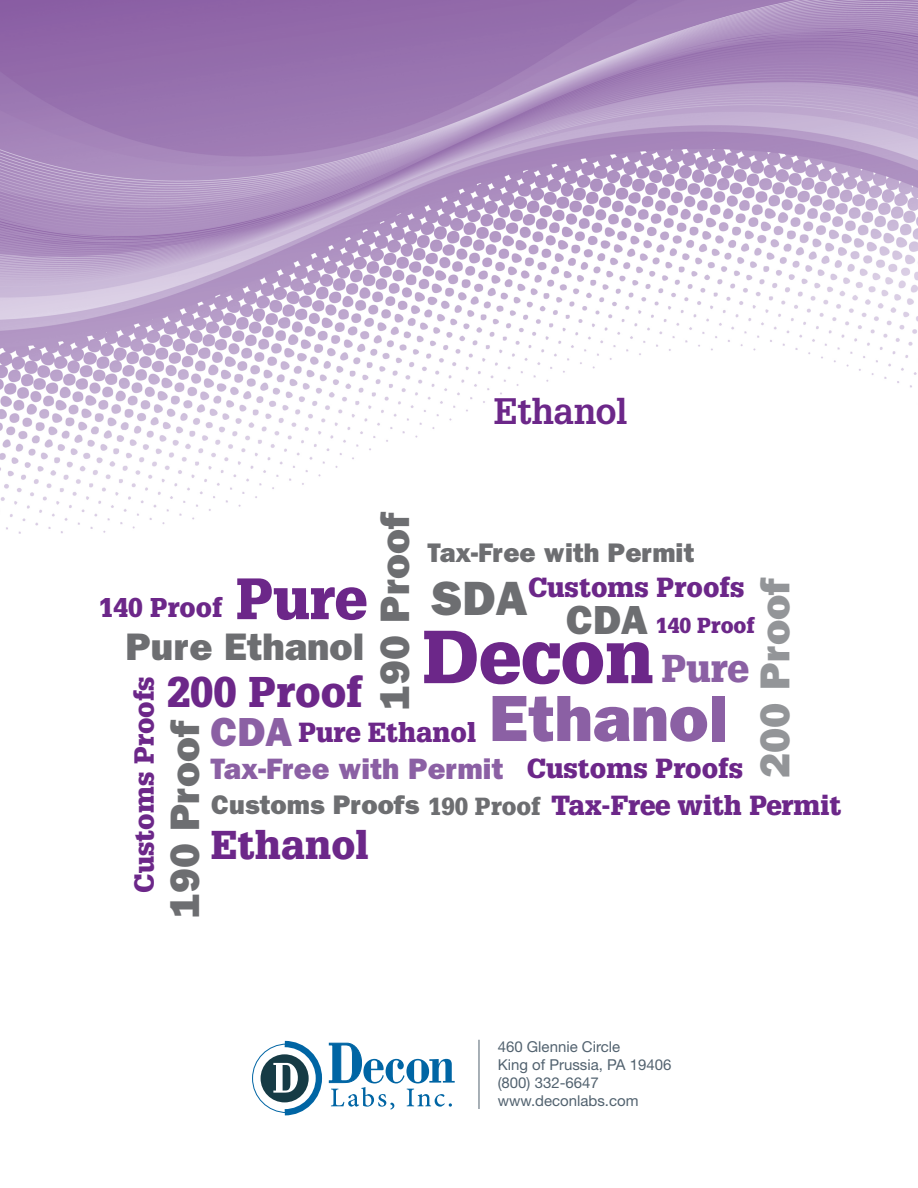
<style>
.page{position:relative;width:918px;height:1188px;background:#fff}
.page>*{position:absolute;margin:0;border:0;box-sizing:border-box;transform-origin:0 0}
.t1{font:900 73.2px "Glypha";color:#6c2789}
.t2{font:800 65.7px "Franklin Gothic";color:#8b60a4}
.t3{font:900 56.85px "Glypha";color:#6c2789}
.t4{font:800 48.3px "Franklin Gothic";color:#6d6e71}
.t5{font:800 42px "Franklin Gothic";color:#939598}
.t6{font:900 42px "Glypha";color:#6c2789}
.t7{font:800 41.4px "Franklin Gothic";color:#6d6e71}
.t8{font:800 40.8px "Franklin Gothic";color:#8b60a4}
.t9{font:900 39.3px "Glypha";color:#6c2789}
.t10{font:800 38.55px "Franklin Gothic";color:#6d6e71}
.t11{font:900 37.95px "Glypha";color:#8b60a4}
.t12{font:700 36px "Glypha";letter-spacing:-.015em;color:#6c2789}
.t13{font:800 29.7px "Franklin Gothic";color:#8b60a4}
.t14{font:900 27px "Glypha";color:#6c2789}
.t15{font:800 27px "Franklin Gothic";color:#6d6e71}
.t16{font:900 26.55px "Glypha";color:#6c2789}
.t17{font:900 21.15px "Glypha";color:#6c2789}
.t18{font:15px/18px "Helvetica Neue LT Std";color:#52626f}
.s1{font-family:"Franklin Gothic";font-weight:800;color:#6d6e71}
.s2{font-size:24.15px;color:#6d6e71}
</style>
<div class="page">
<img style="left:0;top:0;width:918px;height:533px">
<hr style="left:479px;top:1040px;width:1px;height:69px;background:#52626f">
<svg style="left:252px;top:1041px;width:203px;height:74px"></svg>
<h3 class="t12" style="left:494px;top:398px;width:136px">Ethanol</h3>
<h3 class="t7" style="left:381px;top:710px;width:199px;rotate:-90deg">190 Proof</h3>
<p class="t15" style="left:427px;top:543px;width:269px">Tax-Free with Permit</p>
<p class="t14" style="left:528px;top:577px;width:218px">Customs Proofs</p>
<h3 class="t5" style="left:761px;top:778px;width:202px;rotate:-90deg">200 Proof</h3>
<h3 class="t3" style="left:236px;top:577px;width:132px">Pure</h3>
<h3 class="t10" style="left:125px;top:634px;width:240px">Pure Ethanol</h3>
<h3 class="t4" style="left:431px;top:582px;width:219px">SDA <sub>CDA</sub></h3>
<p class="t16" style="left:99px;top:598px;width:125px">140 Proof</p>
<p class="t17" style="left:656px;top:618px;width:100px">140 Proof</p>
<h1 class="t1" style="left:422px;top:629px;width:233px">Decon</h1>
<h2 class="t2" style="left:489px;top:696px;width:240px">Ethanol</h2>
<h3 class="t11" style="left:662px;top:654px;width:89px">Pure</h3>
<h3 class="t6" style="left:167px;top:676px;width:197px">200 Proof</h3>
<p class="t14" style="left:134px;top:893px;width:218px;rotate:-90deg">Customs Proofs</p>
<h3 class="t8" style="left:211px;top:718px;width:83px">CDA</h3>
<h3 class="t7" style="left:171px;top:918px;width:199px;rotate:-90deg">190 Proof</h3>
<p class="t14" style="left:299px;top:722px;width:179px">Pure Ethanol</p>
<p class="t14" style="left:527px;top:758px;width:218px">Customs Proofs</p>
<p class="t13" style="left:210px;top:758px;width:295px">Tax-Free with Permit</p>
<p class="t14" style="left:211px;top:795px;width:632px"><span class="s1">Customs Proofs</span> <span class="s2">190 Proof</span> Tax-Free with Permit</p>
<h3 class="t9" style="left:211px;top:829px;width:159px">Ethanol</h3>
<p class="t18" style="left:498px;top:1039px;width:175px">460 Glennie Circle<br>King of Prussia, PA 19406 (800) 332-6647 www.deconlabs.com</p>
</div>
